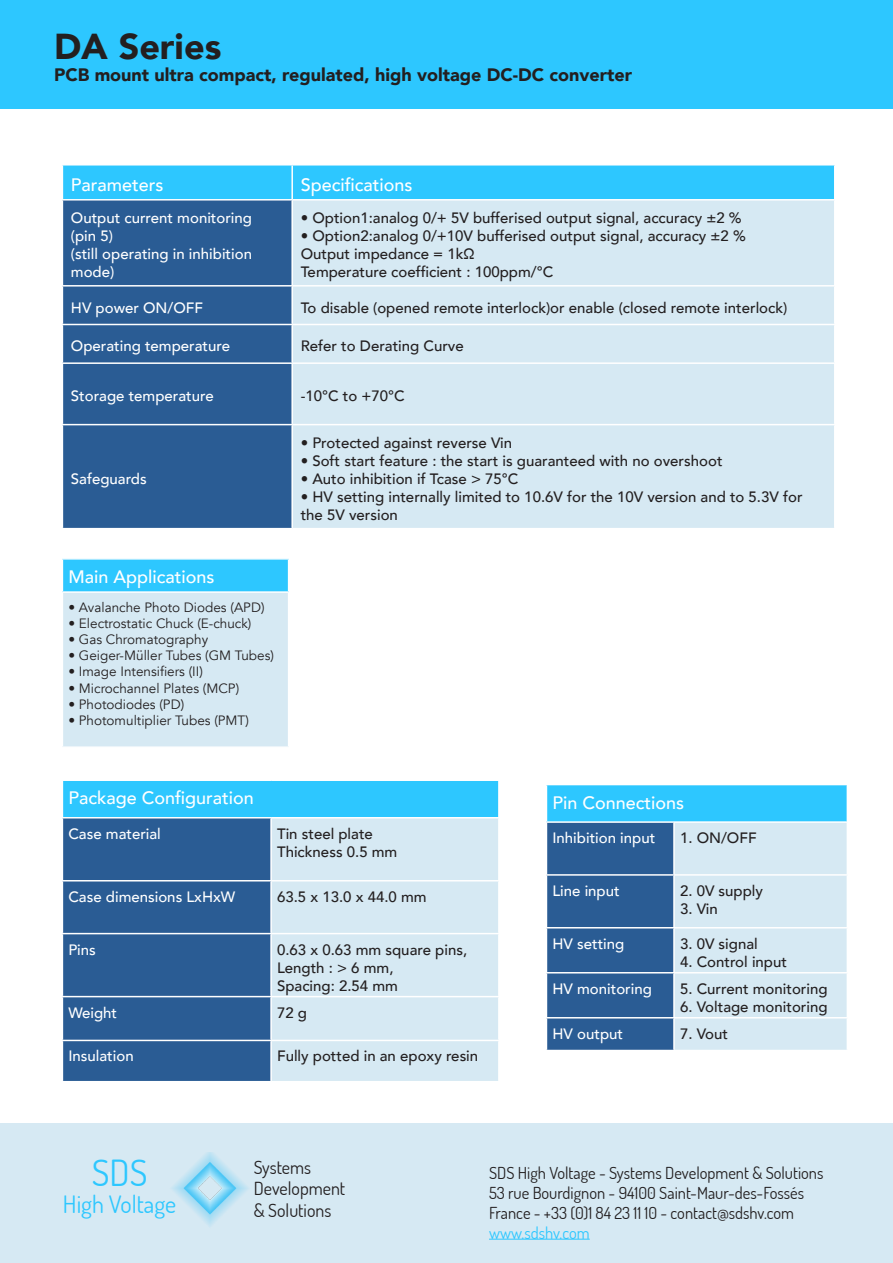
<style>
.page{position:relative;width:893px;height:1263px;background:#fff}
.page>*{position:absolute;margin:0;border:0;box-sizing:border-box;transform-origin:0 0}
.t1{font:900 36px "Avenir";color:#231f20}
.t2{font:36px "Dosis";color:#2dc7ff}
.t3{font:24px "Dosis";color:#2dc7ff}
.t4{font:500 18px "Avenir";color:#fff}
.t5{font:900 18px "Avenir";color:#231f20}
.t6{font:18px "Dosis";color:#231f20}
.t7{font:16.5px "Dosis";color:#231f20}
.t8{font:16.5px "Dosis";color:#2dc7ff}
.t9{font:500 15px/18px "Avenir";color:#231f20}
.t10{font:500 15px/18px "Avenir";color:#fff}
.t11{font:13.5px "Avenir";color:#231f20}
</style>
<div class="page">
<div style="left:0;top:1123px;width:893px;height:140px;background:#d6e9f3"></div>
<img style="left:172px;top:1152px;width:76px;height:74px">
<hr style="left:489px;top:1239px;width:101px;height:1px;background:#2dc7ff">
<div style="left:63px;top:166px;width:771px;height:33px;background:#2dc7ff"></div>
<div style="left:63px;top:201px;width:228px;height:327px;background:#2a5c94"></div>
<div style="left:293px;top:201px;width:541px;height:327px;background:#d6e9f3"></div>
<hr style="left:291px;top:166px;width:2px;height:33px;background:#fff">
<hr style="left:62px;top:285px;width:230px;height:2px;background:#fff">
<hr style="left:292px;top:285px;width:543px;height:2px;background:#fff">
<hr style="left:62px;top:324px;width:230px;height:1px;background:#fff">
<hr style="left:292px;top:324px;width:543px;height:1px;background:#fff">
<hr style="left:62px;top:362px;width:230px;height:2px;background:#fff">
<hr style="left:292px;top:362px;width:543px;height:2px;background:#fff">
<hr style="left:62px;top:424px;width:230px;height:1px;background:#fff">
<hr style="left:292px;top:424px;width:543px;height:1px;background:#fff">
<div style="left:0;top:0;width:893px;height:108px;background:#2dc7ff"></div>
<div style="left:62px;top:559px;width:227px;height:33px;background:#2dc7ff"></div>
<div style="left:62px;top:592px;width:227px;height:155px;background:#d6e9f3"></div>
<hr style="left:62px;top:558px;width:227px;height:2px;background:#fff">
<hr style="left:62px;top:560px;width:1px;height:31px;background:#fff">
<hr style="left:288px;top:560px;width:1px;height:31px;background:#fff">
<hr style="left:62px;top:591px;width:227px;height:2px;background:#fff">
<hr style="left:62px;top:593px;width:1px;height:153px;background:#fff">
<hr style="left:288px;top:593px;width:1px;height:153px;background:#fff">
<hr style="left:62px;top:746px;width:227px;height:2px;background:#fff">
<div style="left:62px;top:780px;width:437px;height:38px;background:#2dc7ff"></div>
<div style="left:63px;top:818px;width:207px;height:263px;background:#2a5c94"></div>
<div style="left:272px;top:818px;width:226px;height:263px;background:#d6e9f3"></div>
<hr style="left:62px;top:779px;width:209px;height:2px;background:#fff">
<hr style="left:62px;top:781px;width:1px;height:36px;background:#fff">
<hr style="left:271px;top:779px;width:229px;height:2px;background:#fff">
<hr style="left:498px;top:781px;width:2px;height:36px;background:#fff">
<hr style="left:62px;top:817px;width:209px;height:1px;background:#fff">
<hr style="left:271px;top:817px;width:229px;height:1px;background:#fff">
<hr style="left:62px;top:880px;width:209px;height:1px;background:#fff">
<hr style="left:271px;top:880px;width:229px;height:1px;background:#fff">
<hr style="left:62px;top:933px;width:209px;height:1px;background:#fff">
<hr style="left:271px;top:933px;width:229px;height:1px;background:#fff">
<hr style="left:62px;top:996px;width:209px;height:1px;background:#fff">
<hr style="left:271px;top:996px;width:229px;height:1px;background:#fff">
<hr style="left:62px;top:1040px;width:209px;height:1px;background:#fff">
<hr style="left:271px;top:1040px;width:229px;height:1px;background:#fff">
<div style="left:546px;top:784px;width:301px;height:38px;background:#2dc7ff"></div>
<svg style="left:547px;top:823px;width:300px;height:227px;background:#8eaecb"></svg>
<hr style="left:546px;top:784px;width:128px;height:1px;background:#fff">
<hr style="left:546px;top:785px;width:1px;height:36px;background:#fff">
<hr style="left:674px;top:784px;width:174px;height:1px;background:#fff">
<hr style="left:546px;top:821px;width:128px;height:2px;background:#fff">
<hr style="left:674px;top:821px;width:174px;height:2px;background:#fff">
<hr style="left:673px;top:823px;width:2px;height:51px;background:#fff">
<hr style="left:546px;top:874px;width:128px;height:2px;background:#fff">
<hr style="left:674px;top:874px;width:174px;height:2px;background:#fff">
<hr style="left:673px;top:876px;width:2px;height:51px;background:#fff">
<hr style="left:546px;top:927px;width:128px;height:1px;background:#fff">
<hr style="left:674px;top:927px;width:174px;height:1px;background:#fff">
<hr style="left:673px;top:928px;width:2px;height:44px;background:#fff">
<hr style="left:546px;top:972px;width:128px;height:1px;background:#fff">
<hr style="left:674px;top:972px;width:174px;height:1px;background:#fff">
<hr style="left:673px;top:973px;width:2px;height:44px;background:#fff">
<hr style="left:546px;top:1017px;width:128px;height:1px;background:#fff">
<hr style="left:674px;top:1017px;width:174px;height:1px;background:#fff">
<hr style="left:673px;top:1018px;width:2px;height:32px;background:#fff">
<p class="t1" style="left:54px;top:16px;width:169px">DA Series</p>
<p class="t5" style="left:54px;top:59px;width:580px">PCB mount ultra compact, regulated, high voltage DC-DC converter</p>
<p class="t4" style="left:71px;top:169px;width:94px">Parameters</p>
<p class="t4" style="left:301px;top:169px;width:113px">Specifications</p>
<p class="t10" style="left:71px;top:208px;width:183px">Output current monitoring</p>
<p class="t10" style="left:71px;top:226px;width:183px">(pin 5)<br>(still operating in inhibition mode)</p>
<p class="t9" style="left:301px;top:208px;width:442px">• Option1:analog 0/+ 5V bufferised output signal, accuracy ±2 %</p>
<p class="t9" style="left:301px;top:226px;width:447px">• Option2:analog 0/+10V bufferised output signal, accuracy ±2 %</p>
<p class="t9" style="left:301px;top:244px;width:176px">Output impedance = 1kΩ</p>
<p class="t9" style="left:301px;top:262px;width:254px">Temperature coefficient : 100ppm/°C</p>
<p class="t10" style="left:71px;top:298px;width:134px">HV power ON/OFF</p>
<p class="t9" style="left:301px;top:298px;width:488px">To disable (opened remote interlock)or enable (closed remote interlock)</p>
<p class="t10" style="left:71px;top:336px;width:161px">Operating temperature</p>
<p class="t9" style="left:301px;top:336px;width:165px">Refer to Derating Curve</p>
<p class="t10" style="left:71px;top:386px;width:144px">Storage temperature</p>
<p class="t9" style="left:301px;top:386px;width:106px">-10°C to +70°C</p>
<p class="t10" style="left:71px;top:469px;width:77px">Safeguards</p>
<p class="t4" style="left:68px;top:561px;width:147px">Main Applications</p>
<p class="t11" style="left:68px;top:599px;width:198px">• Avalanche Photo Diodes (APD)</p>
<p class="t11" style="left:68px;top:615px;width:185px">• Electrostatic Chuck (E-chuck)</p>
<p class="t11" style="left:68px;top:631px;width:141px">• Gas Chromatography</p>
<p class="t11" style="left:68px;top:647px;width:207px">• Geiger-Müller Tubes (GM Tubes)</p>
<p class="t11" style="left:68px;top:664px;width:136px">• Image Intensifiers (II)</p>
<p class="t11" style="left:68px;top:680px;width:172px">• Microchannel Plates (MCP)</p>
<p class="t11" style="left:68px;top:696px;width:117px">• Photodiodes (PD)</p>
<p class="t11" style="left:68px;top:712px;width:182px">• Photomultiplier Tubes (PMT)</p>
<p class="t9" style="left:301px;top:433px;width:213px">• Protected against reverse Vin</p>
<p class="t9" style="left:301px;top:451px;width:423px">• Soft start feature : the start is guaranteed with no overshoot</p>
<p class="t9" style="left:301px;top:469px;width:219px">• Auto inhibition if Tcase &gt; 75°C</p>
<p class="t9" style="left:301px;top:487px;width:503px">• HV setting internally limited to 10.6V for the 10V version and to 5.3V for the 5V version</p>
<p class="t4" style="left:68px;top:782px;width:187px">Package Configuration</p>
<p class="t10" style="left:68px;top:824px;width:94px">Case material</p>
<p class="t9" style="left:277px;top:824px;width:97px">Tin steel plate</p>
<p class="t9" style="left:277px;top:842px;width:122px">Thickness 0.5 mm</p>
<p class="t10" style="left:68px;top:887px;width:168px">Case dimensions LxHxW</p>
<p class="t9" style="left:277px;top:887px;width:151px">63.5 x 13.0 x 44.0 mm</p>
<p class="t10" style="left:68px;top:939px;width:29px">Pins</p>
<p class="t9" style="left:277px;top:939px;width:192px">0.63 x 0.63 mm square pins,</p>
<p class="t9" style="left:277px;top:957px;width:118px">Length : &gt; 6 mm,</p>
<p class="t9" style="left:277px;top:975px;width:122px">Spacing: 2.54 mm</p>
<p class="t10" style="left:68px;top:1002px;width:50px">Weight</p>
<p class="t9" style="left:277px;top:1002px;width:32px">72 g</p>
<p class="t10" style="left:68px;top:1046px;width:67px">Insulation</p>
<p class="t9" style="left:277px;top:1046px;width:203px">Fully potted in an epoxy resin</p>
<p class="t4" style="left:552px;top:787px;width:133px">Pin Connections</p>
<p class="t10" style="left:552px;top:828px;width:104px">Inhibition input</p>
<p class="t9" style="left:680px;top:828px;width:78px">1. ON/OFF</p>
<p class="t10" style="left:552px;top:881px;width:69px">Line input</p>
<p class="t9" style="left:680px;top:881px;width:85px">2. 0V supply</p>
<p class="t9" style="left:680px;top:899px;width:39px">3. Vin</p>
<p class="t10" style="left:552px;top:934px;width:73px">HV setting</p>
<p class="t9" style="left:680px;top:934px;width:79px">3. 0V signal</p>
<p class="t9" style="left:680px;top:952px;width:108px">4. Control input</p>
<p class="t10" style="left:552px;top:979px;width:101px">HV monitoring</p>
<p class="t9" style="left:680px;top:979px;width:149px">5. Current monitoring</p>
<p class="t9" style="left:680px;top:997px;width:149px">6. Voltage monitoring</p>
<p class="t10" style="left:552px;top:1024px;width:72px">HV output</p>
<p class="t9" style="left:680px;top:1024px;width:50px">7. Vout</p>
<p class="t2" style="left:92px;top:1149px;width:57px">SDS</p>
<p class="t3" style="left:63px;top:1188px;width:115px">High Voltage</p>
<p class="t6" style="left:254px;top:1155px;width:59px">Systems</p>
<p class="t6" style="left:254px;top:1177px;width:93px">Development</p>
<p class="t6" style="left:254px;top:1198px;width:79px">&amp; Solutions</p>
<p class="t7" style="left:489px;top:1162px;width:336px">SDS High Voltage - Systems Development &amp; Solutions</p>
<p class="t7" style="left:489px;top:1182px;width:317px">53 rue Bourdignon - 94100 Saint-Maur-des-Fossés</p>
<p class="t7" style="left:489px;top:1202px;width:307px">France - +33 (0)1 84 23 11 10 - contact@sdshv.com</p>
<p class="t8" style="left:489px;top:1222px;width:102px">www.sdshv.com</p>
</div>
